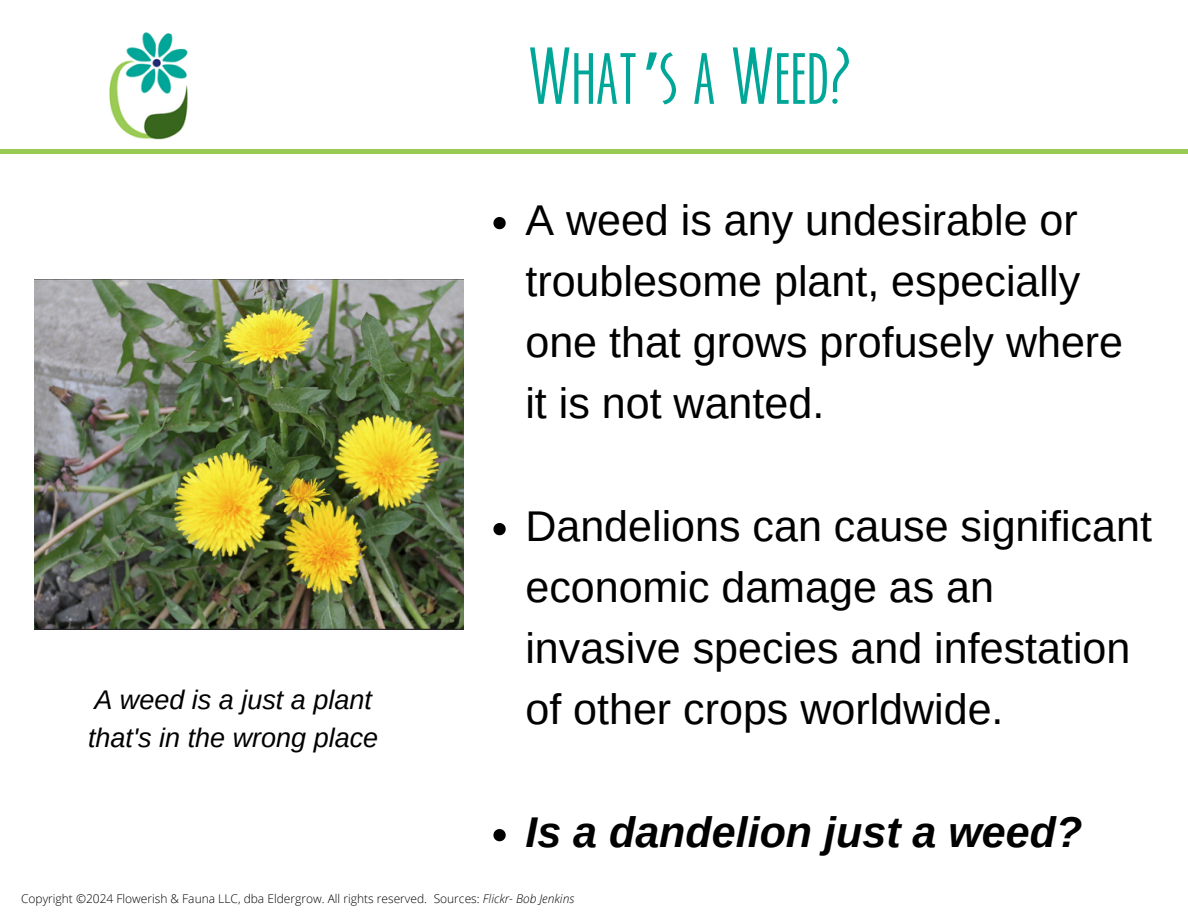
<style>
.page{position:relative;width:1188px;height:918px;background:#fff}
.page>*{position:absolute;margin:0;border:0;box-sizing:border-box;transform-origin:0 0}
.t1{font:70.5px "Ever After";color:#00a698}
.t2{font:43.05px/61.2px "Arimo";color:#000}
.t3{font:italic 700 43.05px "Arimo";color:#000}
.t4{font:italic 27px/38.2px "Arimo";color:#000}
.t5{font:300 12px "Open Sans";color:#000}
.s1{font-family:"Noto Sans Gurmukhi"}
.s2{font-style:italic}
</style>
<div class="page">
<div style="left:0;top:149px;width:1188px;height:5px;background:#99ca54"></div>
<svg style="left:109px;top:32px;width:79px;height:108px"></svg>
<img style="left:35px;top:280px;width:429px;height:349px">
<svg style="left:493px;top:217px;width:13px;height:12px"></svg>
<svg style="left:493px;top:523px;width:13px;height:12px"></svg>
<svg style="left:493px;top:829px;width:13px;height:12px"></svg>
<p class="t1" style="left:530px;top:47px;width:325px">What<span class="s1">’</span>s a Weed?</p>
<p class="t4" style="left:88px;top:680px;width:292px">A weed is a just a plant that's in the wrong place</p>
<p class="t2" style="left:525px;top:189px;width:599px">A weed is any undesirable or troublesome plant, especially one that grows profusely where it is not wanted.</p>
<p class="t2" style="left:525px;top:495px;width:628px">Dandelions can cause significant economic damage as an invasive species and infestation of other crops worldwide.</p>
<p class="t3" style="left:525px;top:808px;width:558px">Is a dandelion just a weed?</p>
<p class="t5" style="left:21px;top:891px;width:555px">Copyright ©2024 Flowerish &amp; Fauna LLC, dba Eldergrow. All rights reserved. Sources: <span class="s2">Flickr- Bob Jenkins</span></p>
</div>
